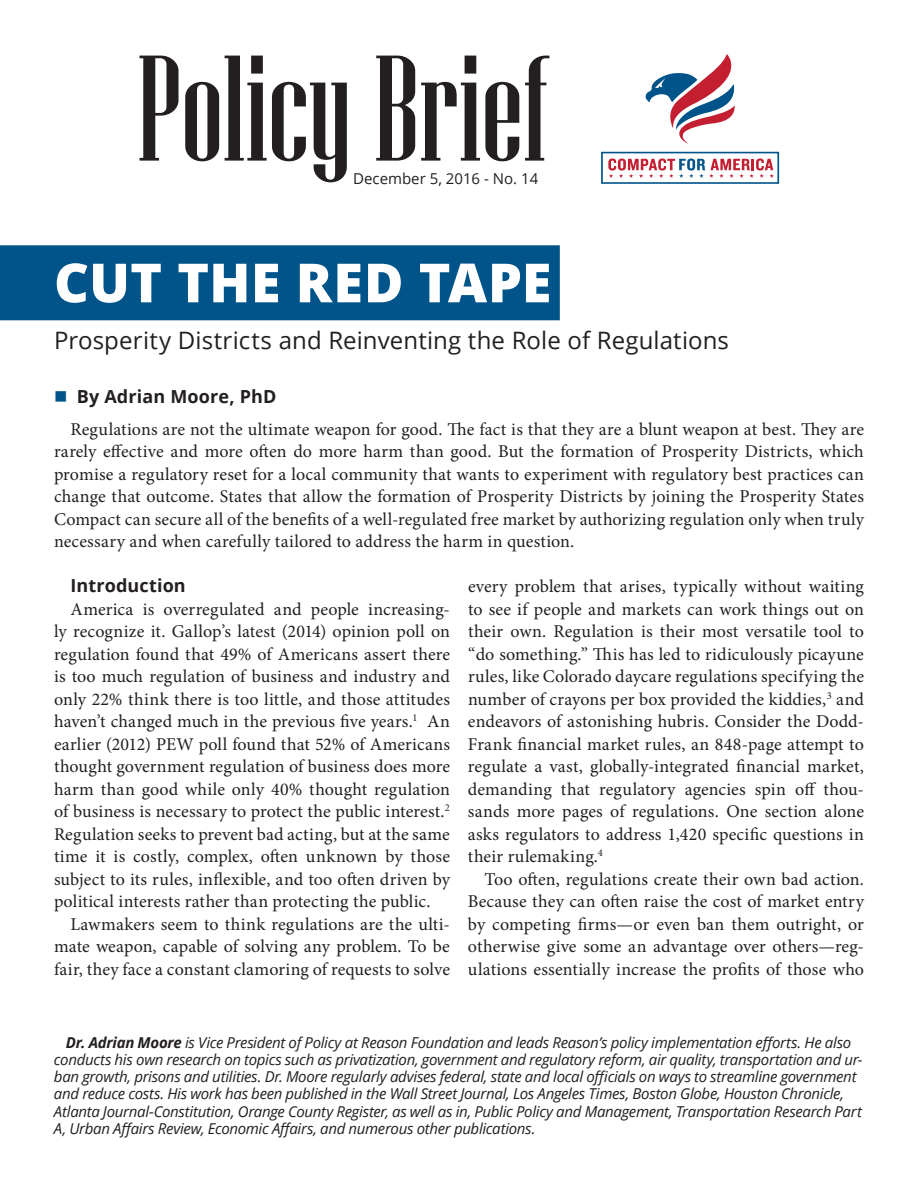
<style>
.page{position:relative;width:918px;height:1188px;background:#fff}
.page>*{position:absolute;margin:0;border:0;box-sizing:border-box;transform-origin:0 0}
.t1{font:150px "Niagara Solid";color:#231f20}
.t2{font:800 54px "Open Sans";letter-spacing:.005em;color:#fff}
.t3{font:24px "Open Sans";letter-spacing:.005em;color:#231f20}
.t4{font:18px/22.5px "Minion Pro";letter-spacing:.01em;color:#231f20;text-align:justify}
.t5{font:700 18px "Open Sans";letter-spacing:.01em;color:#231f20}
.t6{font:italic 15px/17.2px "Open Sans";letter-spacing:-.02em;color:#231f20}
.t7{font:15px "Open Sans";color:#231f20}
.s1{color:#01548a}
.s2{font-weight:700}
</style>
<div class="page">
<div style="left:0;top:245px;width:560px;height:75px;background:#01548a"></div>
<svg style="left:645px;top:54px;width:90px;height:90px"></svg>
<div style="left:600px;top:150px;width:181px;height:35px;background:linear-gradient(to right,#fff,#fff)"></div>
<div style="left:601px;top:152px;width:178px;height:32px;border:2px solid #01548a"></div>
<svg style="left:608px;top:158px;width:166px;height:20px"></svg>
<h1 class="t1" style="left:137px;top:29px;width:412px">Policy Brief</h1>
<p class="t7" style="left:353px;top:168px;width:187px">December 5, 2016 - No. 14</p>
<h2 class="t2" style="left:54px;top:242px;width:499px">CUT THE RED TAPE</h2>
<h3 class="t3" style="left:54px;top:324px;width:676px">Prosperity Districts and Reinventing the Role of Regulations</h3>
<p class="t5" style="left:54px;top:384px;width:224px"><span class="s1">■</span> By Adrian Moore, PhD</p>
<p class="t4" style="left:54px;top:418px;width:812px;text-indent:17px">Regulations are not the ultimate weapon for good. The fact is that they are a blunt weapon at best. They are rarely effective and more often do more harm than good. But the formation of Prosperity Districts, which promise a regulatory reset for a local community that wants to experiment with regulatory best practices can change that outcome. States that allow the formation of Prosperity Districts by joining the Prosperity States Compact can secure all of the benefits of a well-regulated free market by authorizing regulation only when truly necessary and when carefully tailored to address the harm in question.</p>
<p class="t5" style="left:71px;top:573px;width:117px">Introduction</p>
<p class="t4" style="left:54px;top:598px;width:398px;text-indent:17px">America is overregulated and people increasing&shy;ly recognize it. Gallop’s latest (2014) opinion poll on regulation found that 49% of Americans assert there is too much regulation of business and industry and only 22% think there is too little, and those attitudes haven’t changed much in the previous five years.<sup>1</sup> An earlier (2012) PEW poll found that 52% of Americans thought government regulation of business does more harm than good while only 40% thought regulation of business is necessary to protect the public interest.<sup>2<br></sup>Regulation seeks to prevent bad acting, but at the same time it is costly, complex, often unknown by those subject to its rules, inflexible, and too often driven by political interests rather than protecting the public.</p>
<p class="t4" style="left:54px;top:913px;width:398px;text-indent:17px">Lawmakers seem to think regulations are the ulti&shy;mate weapon, capable of solving any problem. To be fair, they face a constant clamoring of requests to solve</p>
<p class="t4" style="left:468px;top:575px;width:398px">every problem that arises, typically without waiting to see if people and markets can work things out on their own. Regulation is their most versatile tool to “do something.” This has led to ridiculously picayune rules, like Colorado daycare regulations specifying the number of crayons per box provided the kiddies,<sup>3</sup> and endeavors of astonishing hubris. Consider the Dodd-Frank financial market rules, an 848-page attempt to regulate a vast, globally-integrated financial market, demanding that regulatory agencies spin off thou&shy;sands more pages of regulations. One section alone asks regulators to address 1,420 specific questions in their rulemaking.<sup>4</sup></p>
<p class="t4" style="left:468px;top:868px;width:398px;text-indent:17px">Too often, regulations create their own bad action.<br>Because they can often raise the cost of market entry by competing firms—or even ban them outright, or otherwise give some an advantage over others—reg&shy;ulations essentially increase the profits of those who</p>
<p class="t6" style="left:54px;top:1033px;width:810px;text-indent:12px"><span class="s2">Dr. Adrian Moore</span> is Vice President of Policy at Reason Foundation and leads Reason’s policy implementation efforts. He also conducts his own research on topics such as privatization, government and regulatory reform, air quality, transportation and ur&shy;ban growth, prisons and utilities. Dr. Moore regularly advises federal, state and local officials on ways to streamline government and reduce costs. His work has been published in the Wall Street Journal, Los Angeles Times, Boston Globe, Houston Chronicle, Atlanta Journal-Constitution, Orange County Register, as well as in, Public Policy and Management, Transportation Research Part A, Urban Affairs Review, Economic Affairs, and numerous other publications.</p>
</div>
